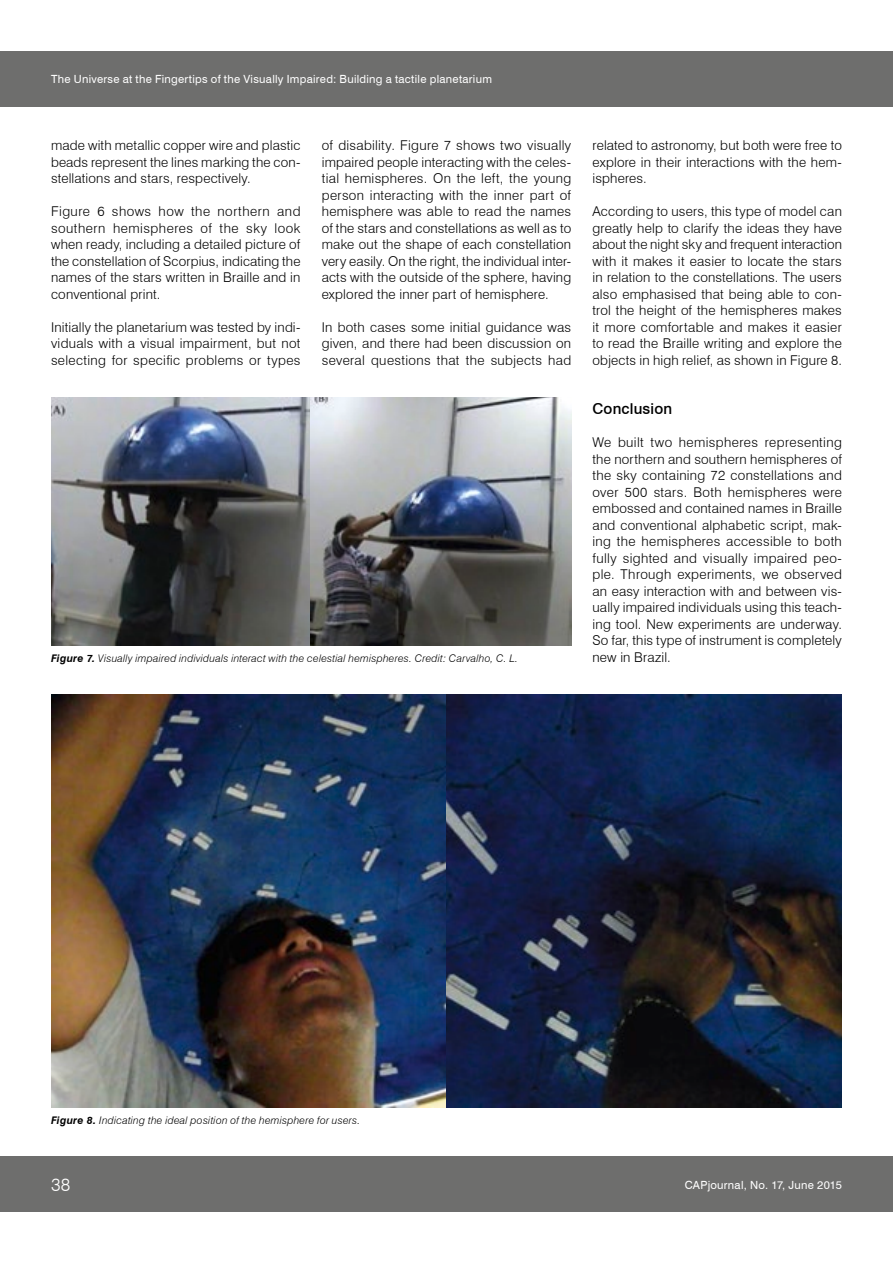
<style>
.page{position:relative;width:893px;height:1263px;background:#fff}
.page>*{position:absolute;margin:0;border:0;box-sizing:border-box;transform-origin:0 0}
.PAGE_NUMBER_s721LtBT{font:300 18px "Swiss 721 BT";color:#fff}
.BODY_TEXT_TITLES__s7{font:500 15px "Swiss 721 BT";letter-spacing:.01em;color:#000}
.BODY_TEXT_s721LtBT-l{font:300 13.5px/16.5px "Swiss 721 BT";letter-spacing:.015em;color:#000;text-align:justify}
.FOOTER_HEADER_MAIN_T{font:11.25px "Swiss 721 BT";letter-spacing:.025em;color:#fff}
.ISSUE_N__FOOTER_HEAD{font:11.25px "Swiss 721 BT";letter-spacing:.025em;color:#fff}
.IMAGE_CAPTIONS_s721L{font:italic 300 10.5px "Swiss 721 BT";letter-spacing:.02em;color:#000}
.s1{font-weight:700}
</style>
<div class="page">
<div style="left:0;top:1157px;width:893px;height:55px;background:#6e6e6d"></div>
<div style="left:0;top:51px;width:893px;height:55px;background:#6e6e6d"></div>
<img style="left:51px;top:398px;width:520px;height:247px">
<img style="left:51px;top:695px;width:791px;height:412px">
<p class="FOOTER_HEADER_MAIN_T" style="left:51px;top:72px;width:442px">The Universe at the Fingertips of the Visually Impaired: Building a tactile planetarium</p>
<p class="BODY_TEXT_s721LtBT-l" style="left:51px;top:137px;width:251px">made with metallic copper wire and plastic beads represent the lines marking the con&shy;stellations and stars, respectively.</p>
<p class="BODY_TEXT_s721LtBT-l" style="left:51px;top:203px;width:251px">Figure 6 shows how the northern and southern hemispheres of the sky look when ready, including a detailed picture of the constellation of Scorpius, indicating the names of the stars written in Braille and in conventional print.</p>
<p class="BODY_TEXT_s721LtBT-l" style="left:51px;top:318px;width:251px">Initially the planetarium was tested by indi&shy;viduals with a visual impairment, but not selecting for specific problems or types</p>
<p class="BODY_TEXT_s721LtBT-l" style="left:322px;top:137px;width:251px">of disability. Figure 7 shows two visually impaired people interacting with the celes&shy;tial hemispheres. On the left, the young person interacting with the inner part of hemisphere was able to read the names of the stars and constellations as well as to make out the shape of each constellation very easily. On the right, the individual inter&shy;acts with the outside of the sphere, having explored the inner part of hemisphere.</p>
<p class="BODY_TEXT_s721LtBT-l" style="left:322px;top:318px;width:251px">In both cases some initial guidance was given, and there had been discussion on several questions that the subjects had</p>
<p class="IMAGE_CAPTIONS_s721L" style="left:51px;top:651px;width:468px"><span class="s1">Figure 7.</span> Visually impaired individuals interact with the celestial hemispheres. Credit: Carvalho, C. L.</p>
<p class="BODY_TEXT_s721LtBT-l" style="left:592px;top:137px;width:251px">related to astronomy, but both were free to explore in their interactions with the hem&shy;ispheres.</p>
<p class="BODY_TEXT_s721LtBT-l" style="left:592px;top:203px;width:251px">According to users, this type of model can greatly help to clarify the ideas they have about the night sky and frequent interaction with it makes it easier to locate the stars in relation to the constellations. The users also emphasised that being able to con&shy;trol the height of the hemispheres makes it more comfortable and makes it easier to read the Braille writing and explore the objects in high relief, as shown in Figure 8.</p>
<p class="BODY_TEXT_TITLES__s7" style="left:592px;top:400px;width:81px">Conclusion</p>
<p class="BODY_TEXT_s721LtBT-l" style="left:592px;top:434px;width:251px">We built two hemispheres representing the northern and southern hemispheres of the sky containing 72 constellations and over 500 stars. Both hemispheres were embossed and contained names in Braille and conventional alphabetic script, mak&shy;ing the hemispheres accessible to both fully sighted and visually impaired peo&shy;ple. Through experiments, we observed an easy interaction with and between vis&shy;ually impaired individuals using this teach&shy;ing tool. New experiments are underway.<br>So far, this type of instrument is completely new in Brazil.</p>
<p class="IMAGE_CAPTIONS_s721L" style="left:51px;top:1113px;width:311px"><span class="s1">Figure 8.</span> Indicating the ideal position of the hemisphere for users.</p>
<p class="PAGE_NUMBER_s721LtBT" style="left:51px;top:1174px;width:21px">38</p>
<p class="ISSUE_N__FOOTER_HEAD" style="left:685px;top:1178px;width:159px">CAPjournal, No. 17, June 2015</p>
</div>
